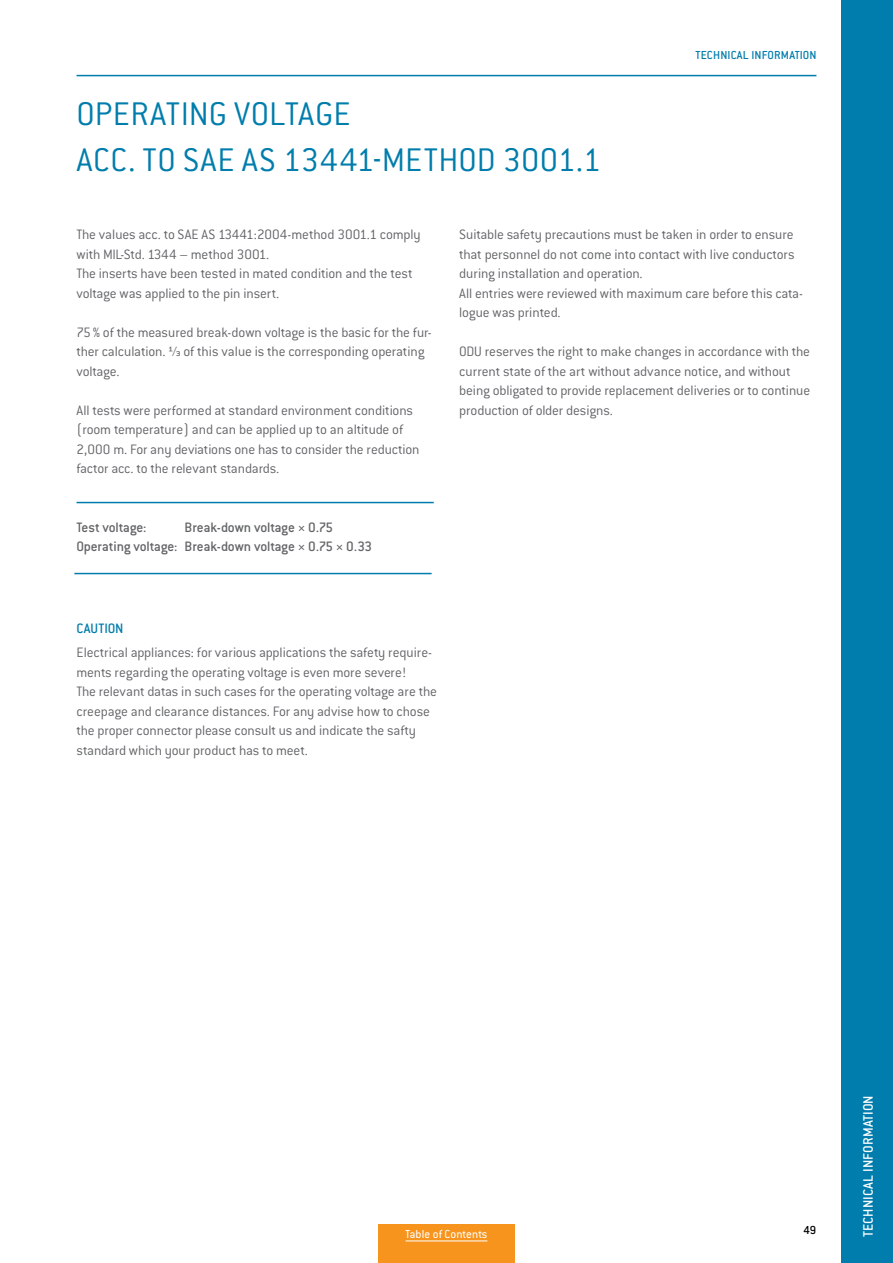
<style>
.page{position:relative;width:893px;height:1263px;background:#fff}
.page>*{position:absolute;margin:0;border:0;box-sizing:border-box;transform-origin:0 0}
.H1_Innen_24pt_2018{font:300 36px/46.5px "Conduit ITC Pro";letter-spacing:.005em;color:#007dac}
.P1_Englisch_2018{font:300 15px/19.5px "Conduit ITC Pro";letter-spacing:-.01em;color:#626466}
.P1_Englisch_2018-2{font:500 15px "Conduit ITC Pro";letter-spacing:-.01em;color:#626466}
.t1{font:500 15px "Conduit ITC Pro";letter-spacing:.015em;color:#fff}
.H3_Innen_2018{font:500 15px "Conduit ITC Pro";color:#007dac}
.t2{font:500 12.75px "Conduit ITC Pro";letter-spacing:.015em;color:#007dac}
.t3{font:12.75px "Conduit ITC Pro";letter-spacing:.01em;color:#fff}
.t4{font:500 12.75px "Conduit ITC Pro";color:#000}
</style>
<div class="page">
<hr style="left:77px;top:75px;width:739px;height:1px;background:#007dac">
<div style="left:378px;top:1225px;width:136px;height:38px;background:#f7941d"></div>
<hr style="left:406px;top:1240px;width:81px;height:1px;background:#fff">
<div style="left:842px;top:0;width:51px;height:1263px;background:#007dac"></div>
<hr style="left:77px;top:502px;width:357px;height:1px;background:#007dac">
<hr style="left:74px;top:573px;width:358px;height:1px;background:#007dac">
<p class="H1_Innen_24pt_2018" style="left:77px;top:91px;width:526px">OPERATING VOLTAGE<br>ACC. TO SAE AS 13441-METHOD 3001.1</p>
<p class="t2" style="left:695px;top:48px;width:122px">TECHNICAL INFORMATION</p>
<p class="P1_Englisch_2018" style="left:77px;top:225px;width:346px">The values acc. to SAE AS 13441:2004-method 3001.1 comply with MIL-Std. 1344 – method 3001.<br>The inserts have been tested in mated condition and the test voltage was applied to the pin insert.</p>
<p class="P1_Englisch_2018" style="left:77px;top:322px;width:357px">75 % of the measured break-down voltage is the basic for the fur&shy;ther calculation. 1⁄3 of this value is the corresponding operating voltage.</p>
<p class="P1_Englisch_2018" style="left:77px;top:400px;width:344px">All tests were performed at standard environment conditions (room temperature) and can be applied up to an altitude of 2,000 m. For any deviations one has to consider the reduction factor acc. to the relevant standards.</p>
<p class="P1_Englisch_2018-2" style="left:77px;top:518px;width:72px">Test voltage:</p>
<p class="P1_Englisch_2018-2" style="left:185px;top:518px;width:150px">Break-down voltage × 0.75</p>
<p class="P1_Englisch_2018-2" style="left:77px;top:538px;width:297px">Operating voltage: Break-down voltage × 0.75 × 0.33</p>
<p class="P1_Englisch_2018" style="left:459px;top:225px;width:337px;text-align:justify">Suitable safety precautions must be taken in order to ensure that personnel do not come into contact with live conductors during installation and operation.</p>
<p class="P1_Englisch_2018" style="left:459px;top:283px;width:345px">All entries were reviewed with maximum care before this cata&shy;logue was printed.</p>
<p class="P1_Englisch_2018" style="left:459px;top:342px;width:352px">ODU reserves the right to make changes in accordance with the current state of the art without advance notice, and without being obligated to provide replacement deliveries or to continue production of older designs.</p>
<p class="H3_Innen_2018" style="left:77px;top:620px;width:48px">CAUTION</p>
<p class="P1_Englisch_2018" style="left:77px;top:643px;width:357px">Electrical appliances: for various applications the safety require&shy;ments regarding the operating voltage is even more severe!</p>
<p class="P1_Englisch_2018" style="left:77px;top:682px;width:362px">The relevant datas in such cases for the operating voltage are the creepage and clearance distances. For any advise how to chose the proper connector please consult us and indicate the safty standard which your product has to meet.</p>
<p class="t3" style="left:406px;top:1227px;width:83px">Table of Contents</p>
<p class="t4" style="left:804px;top:1222px;width:14px">49</p>
<p class="t1" style="left:860px;top:1237px;width:144px;rotate:-90deg">TECHNICAL INFORMATION</p>
</div>
